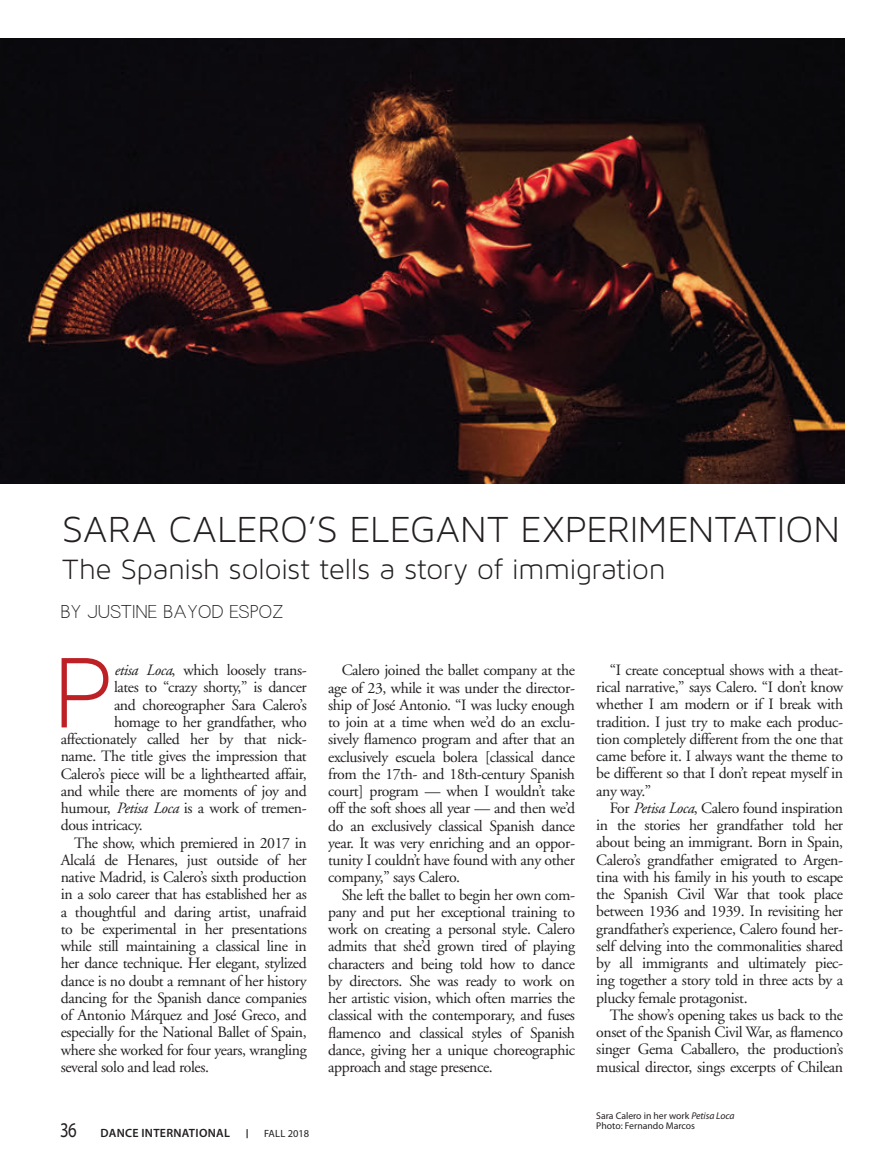
<style>
.page{position:relative;width:891px;height:1164px;background:#fff}
.page>*{position:absolute;margin:0;border:0;box-sizing:border-box;transform-origin:0 0}
.t1{font:108px "Maven Pro Light 300";color:#be2125}
.t2{font:39px "Maven Pro Light 300";letter-spacing:.01em;color:#231f20}
.t3{font:30px "Maven Pro Light 300";letter-spacing:-.01em;color:#231f20}
.t4{font:21px "Quaver Sans";letter-spacing:.05em;color:#231f20}
.t5{font:21px "Myriad Pro";color:#231f20;scale:.8 1}
.Body_Text{font:15.75px/17.2px "Adobe Garamond";letter-spacing:-.025em;color:#231f20;text-align:justify}
.Body_Text_no_indent{font:15.75px "Adobe Garamond";letter-spacing:-.025em;color:#231f20}
.t6{font:600 12px "Myriad Pro";letter-spacing:.025em;color:#231f20}
.t7{font:10.5px "Myriad Pro";color:#231f20}
.t8{font:9.75px "Myriad Pro";color:#231f20}
.s1{font-style:italic}
</style>
<div class="page">
<img style="left:0;top:38px;width:844px;height:446px">
<p class="t2" style="left:62px;top:508px;width:779px">SARA CALERO’S ELEGANT EXPERIMENTATION</p>
<p class="t3" style="left:62px;top:553px;width:605px">The Spanish soloist tells a story of immigration</p>
<p class="t4" style="left:61px;top:601px;width:223px">BY JUSTINE BAYOD ESPOZ</p>
<p class="t1" style="left:53px;top:633px;width:61px">P</p>
<p class="Body_Text" style="left:328px;top:662px;width:248px;text-indent:13px">Calero joined the ballet company at the age of 23, while it was under the director&shy;ship of José Antonio. “I was lucky enough to join at a time when we’d do an exclu&shy;sively flamenco program and after that an exclusively escuela bolera [classical dance from the 17th- and 18th-century Spanish court] program — when I wouldn’t take off the soft shoes all year — and then we’d do an exclusively classical Spanish dance year. It was very enriching and an oppor&shy;tunity I couldn’t have found with any other company,” says Calero.</p>
<p class="Body_Text" style="left:328px;top:886px;width:248px;text-indent:13px">She left the ballet to begin her own com&shy;pany and put her exceptional training to work on creating a personal style. Calero admits that she’d grown tired of playing characters and being told how to dance by directors. She was ready to work on her artistic vision, which often marries the classical with the contemporary, and fuses flamenco and classical styles of Spanish dance, giving her a unique choreographic approach and stage presence.</p>
<p class="Body_Text_no_indent" style="left:114px;top:662px;width:194px"><span class="s1">etisa Loca</span>, which loosely trans-</p>
<p class="Body_Text_no_indent" style="left:114px;top:679px;width:194px">lates to “crazy shorty,” is dancer</p>
<p class="Body_Text_no_indent" style="left:114px;top:696px;width:194px">and choreographer Sara Calero’s</p>
<p class="Body_Text_no_indent" style="left:114px;top:713px;width:194px">homage to her grandfather, who</p>
<p class="Body_Text_no_indent" style="left:61px;top:731px;width:248px">affectionately called her by that nick-</p>
<p class="Body_Text_no_indent" style="left:61px;top:748px;width:248px">name. The title gives the impression that</p>
<p class="Body_Text_no_indent" style="left:61px;top:765px;width:247px">Calero’s piece will be a lighthearted affair,</p>
<p class="Body_Text_no_indent" style="left:61px;top:782px;width:247px">and while there are moments of joy and</p>
<p class="Body_Text_no_indent" style="left:61px;top:800px;width:248px">humour, <span class="s1">Petisa Loca</span> is a work of tremen-</p>
<p class="Body_Text_no_indent" style="left:61px;top:817px;width:84px">dous intricacy.</p>
<p class="Body_Text" style="left:61px;top:834px;width:248px;text-indent:13px">The show, which premiered in 2017 in Alcalá de Henares, just outside of her native Madrid, is Calero’s sixth production in a solo career that has established her as a thoughtful and daring artist, unafraid to be experimental in her presentations while still maintaining a classical line in her dance technique. Her elegant, stylized dance is no doubt a remnant of her history dancing for the Spanish dance companies of Antonio Márquez and José Greco, and especially for the National Ballet of Spain, where she worked for four years, wrangling several solo and lead roles.</p>
<h3 class="t5" style="left:60px;top:1117px;width:23px">36</h3>
<p class="t6" style="left:100px;top:1125px;width:131px">DANCE INTERNATIONAL</p>
<p class="t7" style="left:264px;top:1127px;width:47px">FALL 2018</p>
<p class="Body_Text" style="left:596px;top:662px;width:248px;text-indent:13px">“I create conceptual shows with a theat&shy;rical narrative,” says Calero. “I don’t know whether I am modern or if I break with tradition. I just try to make each produc&shy;tion completely different from the one that came before it. I always want the theme to be different so that I don’t repeat myself in any way.”</p>
<p class="Body_Text" style="left:596px;top:800px;width:248px;text-indent:13px">For <span class="s1">Petisa Loca</span>, Calero found inspiration in the stories her grandfather told her about being an immigrant. Born in Spain, Calero’s grandfather emigrated to Argen&shy;tina with his family in his youth to escape the Spanish Civil War that took place between 1936 and 1939. In revisiting her grandfather’s experience, Calero found her&shy;self delving into the commonalities shared by all immigrants and ultimately piec&shy;ing together a story told in three acts by a plucky female protagonist.</p>
<p class="Body_Text" style="left:596px;top:1007px;width:248px;text-indent:13px">The show’s opening takes us back to the onset of the Spanish Civil War, as flamenco singer Gema Caballero, the production’s musical director, sings excerpts of Chilean</p>
<p class="t8" style="left:596px;top:1109px;width:140px">Sara Calero in her work <span class="s1">Petisa Loca</span></p>
<p class="t8" style="left:596px;top:1120px;width:100px">Photo: Fernando Marcos</p>
</div>
